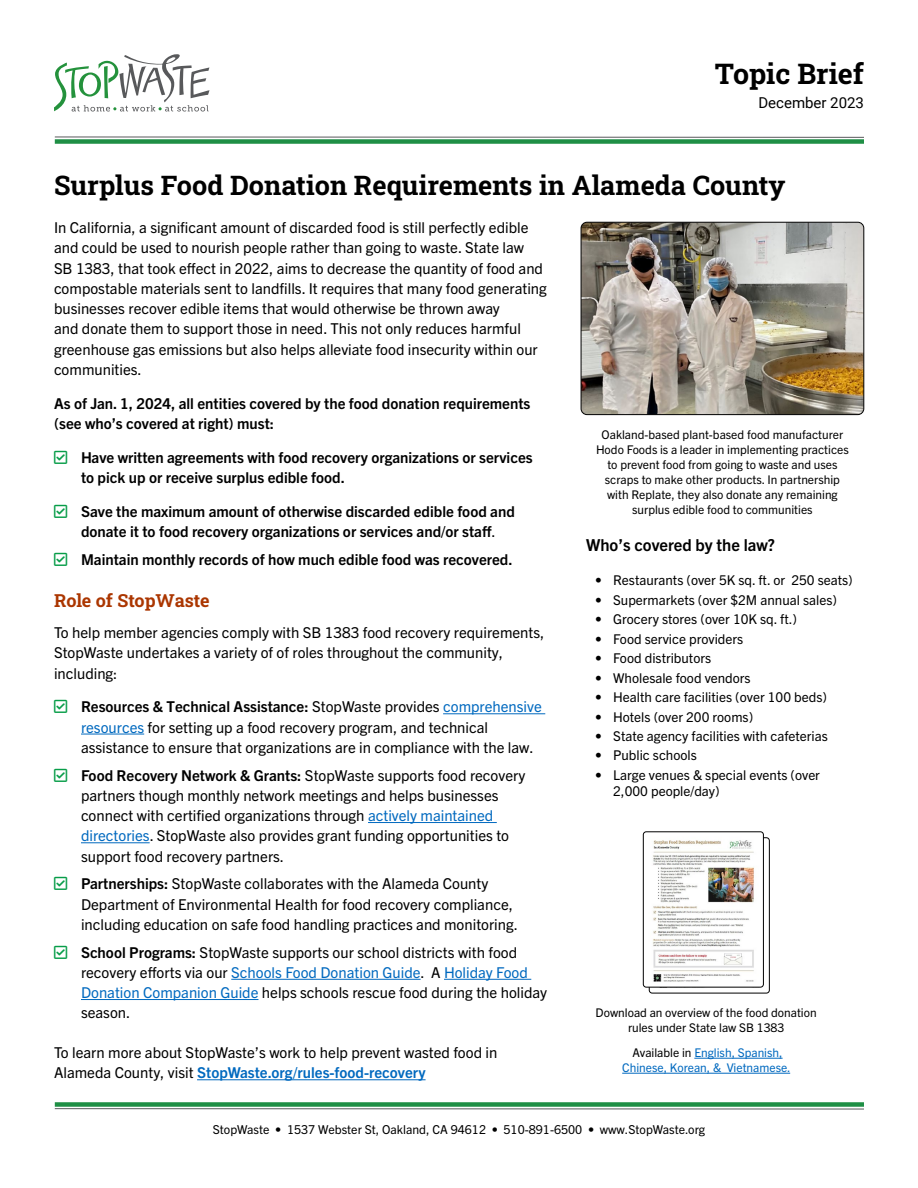
<style>
.page{position:relative;width:918px;height:1188px;background:#fff}
.page>*{position:absolute;margin:0;border:0;box-sizing:border-box;transform-origin:0 0}
.t1{font:700 28.5px "Roboto Slab";color:#000}
.t2{font:700 27px "Roboto Slab";color:#000}
.t3{font:700 18px "Roboto Slab";color:#ab3600}
.t4{font:700 16.5px "Trade Gothic Next LT Pro";color:#000}
.t5{font:15px/20.2px "Trade Gothic Next LT Pro";color:#000}
.t6{font:700 15px/20.2px "Trade Gothic Next LT Pro";color:#000}
.t7{font:15px "Roboto";color:#000}
.t8{font:13.5px/16.5px "Trade Gothic Next LT Pro";color:#000}
.t9{font:12.3px "Trade Gothic Next LT Pro";color:#000}
.t10{font:12px/15px "Trade Gothic Next LT Pro";color:#000;text-align:center}
.t11{font:12px/15px "Trade Gothic Next LT Pro";color:#0069bf;text-align:center}
.s1{color:#089d49}
.s2{font-weight:400}
.s3{font-weight:700}
.s4{color:#0069bf}
.s5{font-weight:700;color:#0069bf}
.s6{color:#000}
</style>
<div class="page">
<hr style="left:443px;top:713px;width:102px;height:1px;background:#0069bf">
<hr style="left:81px;top:734px;width:63px;height:1px;background:#0069bf">
<hr style="left:368px;top:822px;width:129px;height:1px;background:#0069bf">
<hr style="left:81px;top:842px;width:69px;height:1px;background:#0069bf">
<hr style="left:231px;top:979px;width:190px;height:1px;background:#0069bf">
<hr style="left:444px;top:979px;width:87px;height:1px;background:#0069bf">
<hr style="left:81px;top:999px;width:177px;height:1px;background:#0069bf">
<hr style="left:197px;top:1079px;width:229px;height:1px;background:#0069bf">
<div style="left:55px;top:139px;width:809px;height:5px;background:#1f8f45"></div>
<hr style="left:55px;top:137px;width:809px;height:1px;background:#59595c">
<svg style="left:54px;top:54px;width:156px;height:58px"></svg>
<div style="left:55px;top:1102px;width:809px;height:5px;background:#1f8f45"></div>
<hr style="left:55px;top:1108px;width:809px;height:1px;background:#59595c">
<hr style="left:694px;top:1058px;width:89px;height:1px;background:#0069bf">
<hr style="left:622px;top:1073px;width:168px;height:1px;background:#0069bf">
<div style="left:649px;top:837px;width:121px;height:156px;border:1px solid #000;border-radius:3px"></div>
<img style="left:649px;top:837px;width:113px;height:149px">
<div style="left:643px;top:831px;width:121px;height:157px;border:1px solid #000;border-radius:3px"></div>
<img style="left:581px;top:222px;width:283px;height:193px">
<div style="left:581px;top:222px;width:283px;height:193px;border:1px solid #000;border-radius:6px"></div>
<h1 class="t1" style="left:715px;top:54px;width:151px">Topic Brief</h1>
<p class="t7" style="left:758px;top:92px;width:107px">December 2023</p>
<h2 class="t2" style="left:54px;top:167px;width:733px">Surplus Food Donation Requirements in Alameda County</h2>
<p class="t5" style="left:54px;top:216px;width:494px">In California, a significant amount of discarded food is still perfectly edible and could be used to nourish people rather than going to waste. State law<br>SB 1383, that took effect in 2022, aims to decrease the quantity of food and compostable materials sent to landfills. It requires that many food generating businesses recover edible items that would otherwise be thrown away<br>and donate them to support those in need. This not only reduces harmful greenhouse gas emissions but also helps alleviate food insecurity within our communities.</p>
<p class="t6" style="left:54px;top:392px;width:478px">As of Jan. 1, 2024, all entities covered by the food donation requirements (see who’s covered at right) must:</p>
<p class="t6" style="left:81px;top:446px;width:453px;text-indent:-27px"><span class="s1">▲❑◆</span> Have written agreements with food recovery organizations or services to pick up or receive surplus edible food.</p>
<p class="t6" style="left:54px;top:500px;width:462px;text-align:center"><span class="s1">▲❑◆</span> Save the maximum amount of otherwise discarded edible food and donate it to food recovery organizations or services and/or staff<span class="s2">.</span></p>
<p class="t6" style="left:54px;top:548px;width:460px"><span class="s1">▲❑◆</span> Maintain monthly records of how much edible food was recovered.</p>
<p class="t3" style="left:54px;top:588px;width:157px">Role of StopWaste</p>
<p class="t5" style="left:54px;top:621px;width:492px">To help member agencies comply with SB 1383 food recovery requirements,<br>StopWaste undertakes a variety of of roles throughout the community, including:</p>
<p class="t5" style="left:81px;top:696px;width:462px;text-indent:-27px"><span class="s1">▲❑◆</span> <span class="s3">Resources &amp; Technical Assistance:</span> StopWaste provides <span class="s4">comprehensive resources</span> for setting up a food recovery program, and technical assistance to ensure that organizations are in compliance with the law.</p>
<p class="t5" style="left:81px;top:764px;width:446px;text-indent:-27px"><span class="s1">▲❑◆</span> <span class="s3">Food Recovery Network &amp; Grants:</span> StopWaste supports food recovery partners though monthly network meetings and helps businesses connect with certified organizations through <span class="s4">actively maintained directories</span>. StopWaste also provides grant funding opportunities to support food recovery partners.</p>
<p class="t5" style="left:81px;top:873px;width:439px;text-indent:-27px"><span class="s1">▲❑◆</span> <span class="s3">Partnerships:</span> StopWaste collaborates with the Alameda County<br>Department of Environmental Health for food recovery compliance, including education on safe food handling practices and monitoring.</p>
<p class="t5" style="left:81px;top:941px;width:468px;text-indent:-27px"><span class="s1">▲❑◆</span> <span class="s3">School Programs:</span> StopWaste supports our school districts with food recovery efforts via our <span class="s4">Schools Food Donation Guide</span>. A <span class="s4">Holiday Food Donation Companion Guide</span> helps schools rescue food during the holiday season.</p>
<p class="t5" style="left:54px;top:1041px;width:445px">To learn more about StopWaste’s work to help prevent wasted food in<br>Alameda County, visit <span class="s5">StopWaste.org/rules-food-recovery</span></p>
<p class="t10" style="left:596px;top:426px;width:254px">Oakland-based plant-based food manufacturer Hodo Foods is a leader in implementing practices to prevent food from going to waste and uses scraps to make other products. In partnership with Replate, they also donate any remaining surplus edible food to communities</p>
<p class="t4" style="left:586px;top:534px;width:190px">Who’s covered by the law?</p>
<p class="t8" style="left:595px;top:571px;width:259px">• Restaurants (over 5K sq. ft. or 250 seats)</p>
<p class="t8" style="left:595px;top:590px;width:243px">• Supermarkets (over $2M annual sales)</p>
<p class="t8" style="left:595px;top:610px;width:203px">• Grocery stores (over 10K sq. ft.)</p>
<p class="t8" style="left:595px;top:629px;width:150px">• Food service providers</p>
<p class="t8" style="left:595px;top:649px;width:118px">• Food distributors</p>
<p class="t8" style="left:595px;top:668px;width:157px">• Wholesale food vendors</p>
<p class="t8" style="left:595px;top:688px;width:233px">• Health care facilities (over 100 beds)</p>
<p class="t8" style="left:595px;top:707px;width:160px">• Hotels (over 200 rooms)</p>
<p class="t8" style="left:595px;top:727px;width:234px">• State agency facilities with cafeterias</p>
<p class="t8" style="left:595px;top:746px;width:103px">• Public schools</p>
<p class="t8" style="left:613px;top:766px;width:208px;text-indent:-18px">• Large venues &amp; special events (over<br>2,000 people/day)</p>
<p class="t10" style="left:596px;top:1004px;width:223px">Download an overview of the food donation rules under State law SB 1383</p>
<p class="t11" style="left:622px;top:1044px;width:170px"><span class="s6">Available in</span> English, Spanish,<br>Chinese, Korean, &amp; Vietnamese.</p>
<p class="t9" style="left:213px;top:1121px;width:494px">StopWaste • 1537 Webster St, Oakland, CA 94612 • 510-891-6500 • www.StopWaste.org</p>
</div>
